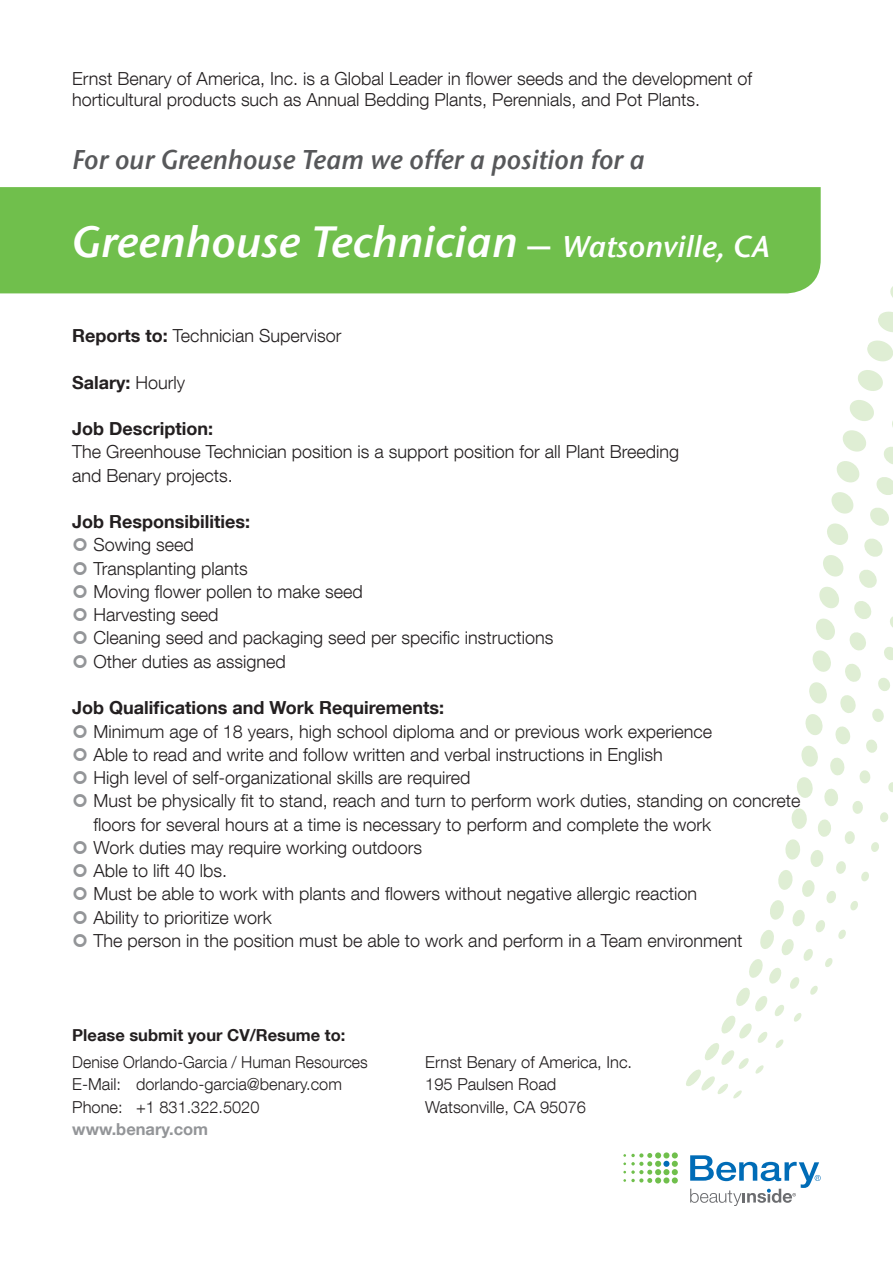
<style>
.page{position:relative;width:893px;height:1263px;background:#fff}
.page>*{position:absolute;margin:0;border:0;box-sizing:border-box;transform-origin:0 0}
.t1{font:italic 43.5px "ITC Stone Sans Com Semi";color:#fff}
.t2{font:italic 27px "ITC Stone Sans Com Semi";color:#57585a;scale:.95 1}
.t3{font:300 18px/21px "Helvetica Neue LT Com";color:#231f20}
.t4{font:700 18px "Helvetica Neue LT Com";color:#231f20}
.t5{font:300 16.5px/22.5px "Helvetica Neue LT Com";color:#231f20}
.t6{font:300 16.5px "Helvetica Neue LT Com";color:#231f20;scale:.96 1}
.t7{font:700 16.5px "Helvetica Neue LT Com";color:#231f20}
.t8{font:700 16.5px "Helvetica Neue LT Com";color:#939598}
.s1{font-size:37.5px}
.s2{font-size:30px}
.s3{font-weight:700}
.s4{font-weight:300}
</style>
<div class="page">
<div style="left:0;top:187px;width:821px;height:106px;background:#70bf4c"></div>
<svg style="left:684px;top:279px;width:209px;height:820px"></svg>
<svg style="left:623px;top:1152px;width:55px;height:31px"></svg>
<svg style="left:690px;top:1155px;width:131px;height:51px"></svg>
<p class="t3" style="left:72px;top:68px;width:681px">Ernst Benary of America, Inc. is a Global Leader in flower seeds and the development of horticultural products such as Annual Bedding Plants, Perennials, and Pot Plants.</p>
<p class="t2" style="left:72px;top:143px;width:604px">For our Greenhouse Team we offer a position for a</p>
<p class="t1" style="left:72px;top:215px;width:699px">Greenhouse Technician <span class="s1">–</span> <span class="s2">Watsonville, CA</span></p>
<p class="t3" style="left:72px;top:325px;width:271px"><span class="s3">Reports to:</span> Technician Supervisor</p>
<p class="t4" style="left:72px;top:371px;width:115px">Salary: <span class="s4">Hourly</span></p>
<p class="t4" style="left:72px;top:417px;width:142px">Job Description:</p>
<p class="t3" style="left:72px;top:441px;width:608px">The Greenhouse Technician position is a support position for all Plant Breeding</p>
<p class="t3" style="left:72px;top:464px;width:162px">and Benary projects.</p>
<p class="t4" style="left:72px;top:510px;width:179px">Job Responsibilities:</p>
<p class="t3" style="left:94px;top:534px;width:102px">Sowing seed</p>
<p class="t3" style="left:94px;top:557px;width:156px">Transplanting plants</p>
<p class="t3" style="left:94px;top:581px;width:271px">Moving flower pollen to make seed</p>
<p class="t3" style="left:94px;top:604px;width:127px">Harvesting seed</p>
<p class="t3" style="left:94px;top:627px;width:461px">Cleaning seed and packaging seed per specific instructions</p>
<p class="t3" style="left:94px;top:650px;width:194px">Other duties as assigned</p>
<p class="t4" style="left:72px;top:696px;width:373px">Job Qualifications and Work Requirements:</p>
<p class="t3" style="left:94px;top:720px;width:620px">Minimum age of 18 years, high school diploma and or previous work experience</p>
<p class="t3" style="left:94px;top:743px;width:571px">Able to read and write and follow written and verbal instructions in English</p>
<p class="t3" style="left:94px;top:767px;width:378px">High level of self-organizational skills are required</p>
<p class="t3" style="left:94px;top:789px;width:708px;line-height:23.2px">Must be physically fit to stand, reach and turn to perform work duties, standing on concrete floors for several hours at a time is necessary to perform and complete the work</p>
<p class="t3" style="left:94px;top:836px;width:330px">Work duties may require working outdoors</p>
<p class="t3" style="left:94px;top:860px;width:135px">Able to lift 40 lbs.</p>
<p class="t3" style="left:94px;top:883px;width:605px">Must be able to work with plants and flowers without negative allergic reaction</p>
<p class="t3" style="left:94px;top:906px;width:180px">Ability to prioritize work</p>
<p class="t3" style="left:94px;top:929px;width:650px">The person in the position must be able to work and perform in a Team environment</p>
<p class="t7" style="left:72px;top:1025px;width:275px">Please submit your CV/Resume to:</p>
<p class="t6" style="left:72px;top:1052px;width:309px">Denise Orlando-Garcia / Human Resources</p>
<p class="t5" style="left:72px;top:1073px;width:271px">E-Mail: dorlando-garcia@benary.com</p>
<p class="t5" style="left:72px;top:1095px;width:189px">Phone: +1 831.322.5020</p>
<p class="t8" style="left:72px;top:1119px;width:137px">www.benary.com</p>
<p class="t5" style="left:425px;top:1050px;width:208px">Ernst Benary of America, Inc.</p>
<p class="t5" style="left:425px;top:1073px;width:162px">195 Paulsen Road<br>Watsonville, CA 95076</p>
</div>
